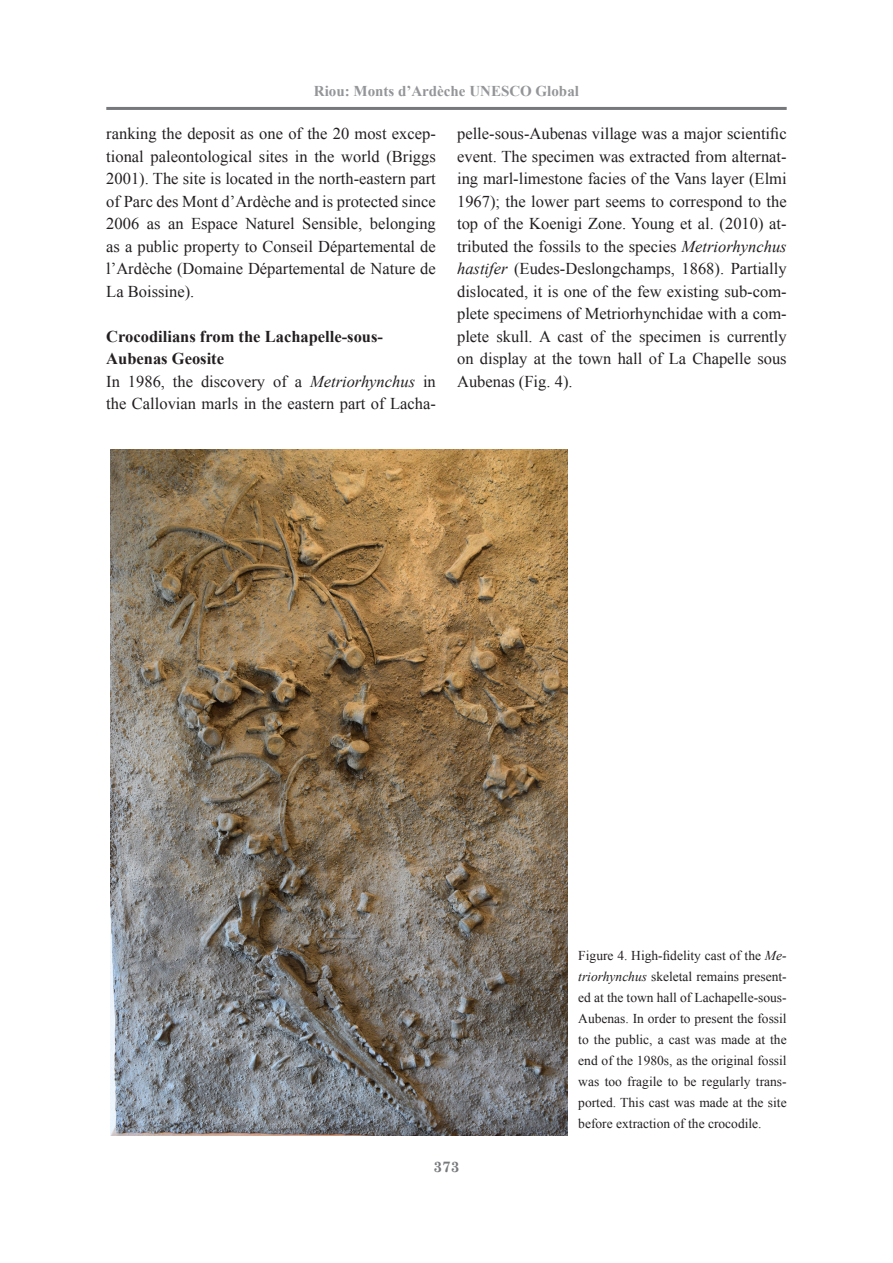
<style>
.page{position:relative;width:893px;height:1263px;background:#fff}
.page>*{position:absolute;margin:0;border:0;box-sizing:border-box;transform-origin:0 0}
.t1{font:16.5px/22.5px "Times New Roman";color:#231f20;text-align:justify}
.t2{font:700 16.5px/22.5px "Times New Roman";color:#231f20}
.t3{font:700 15px "Times New Roman";color:#939598}
.t4{font:700 15px "Century Schoolbook";color:#76787b}
.t5{font:13.5px/21px "Times New Roman";color:#231f20;text-align:justify}
.s1{font-style:italic}
</style>
<div class="page">
<hr style="left:106px;top:107px;width:681px;height:3px;background:#76787b">
<img style="left:111px;top:450px;width:457px;height:685px">
<p class="t3" style="left:314px;top:80px;width:267px">Riou: Monts d’Ardèche UNESCO Global</p>
<p class="t1" style="left:106px;top:122px;width:331px">ranking the deposit as one of the 20 most excep&shy;tional paleontological sites in the world (Briggs 2001). The site is located in the north-eastern part of Parc des Mont d’Ardèche and is protected since 2006 as an Espace Naturel Sensible, belonging as a public property to Conseil Départemental de l’Ardèche (Domaine Départemental de Nature de La Boissine).</p>
<p class="t2" style="left:106px;top:324px;width:278px">Crocodilians from the Lachapelle-sous-<br>Aubenas Geosite</p>
<p class="t1" style="left:106px;top:369px;width:331px">In 1986, the discovery of a <span class="s1">Metriorhynchus</span> in the Callovian marls in the eastern part of Lacha-</p>
<p class="t1" style="left:457px;top:122px;width:331px">pelle-sous-Aubenas village was a major scientific event. The specimen was extracted from alternat&shy;ing marl-limestone facies of the Vans layer (Elmi 1967); the lower part seems to correspond to the top of the Koenigi Zone. Young et al. (2010) at&shy;tributed the fossils to the species <span class="s1">Metriorhynchus hastifer</span> (Eudes-Deslongchamps, 1868). Partially dislocated, it is one of the few existing sub-com&shy;plete specimens of Metriorhynchidae with a com&shy;plete skull. A cast of the specimen is currently on display at the town hall of La Chapelle sous Aubenas (Fig. 4).</p>
<p class="t5" style="left:578px;top:945px;width:210px">Figure 4. High-fidelity cast of the <span class="s1">Me&shy;triorhynchus</span> skeletal remains present&shy;ed at the town hall of Lachapelle-sous-Aubenas. In order to present the fossil to the public, a cast was made at the end of the 1980s, as the original fossil was too fragile to be regularly trans&shy;ported. This cast was made at the site before extraction of the crocodile.</p>
<p class="t4" style="left:434px;top:1157px;width:27px">373</p>
</div>
